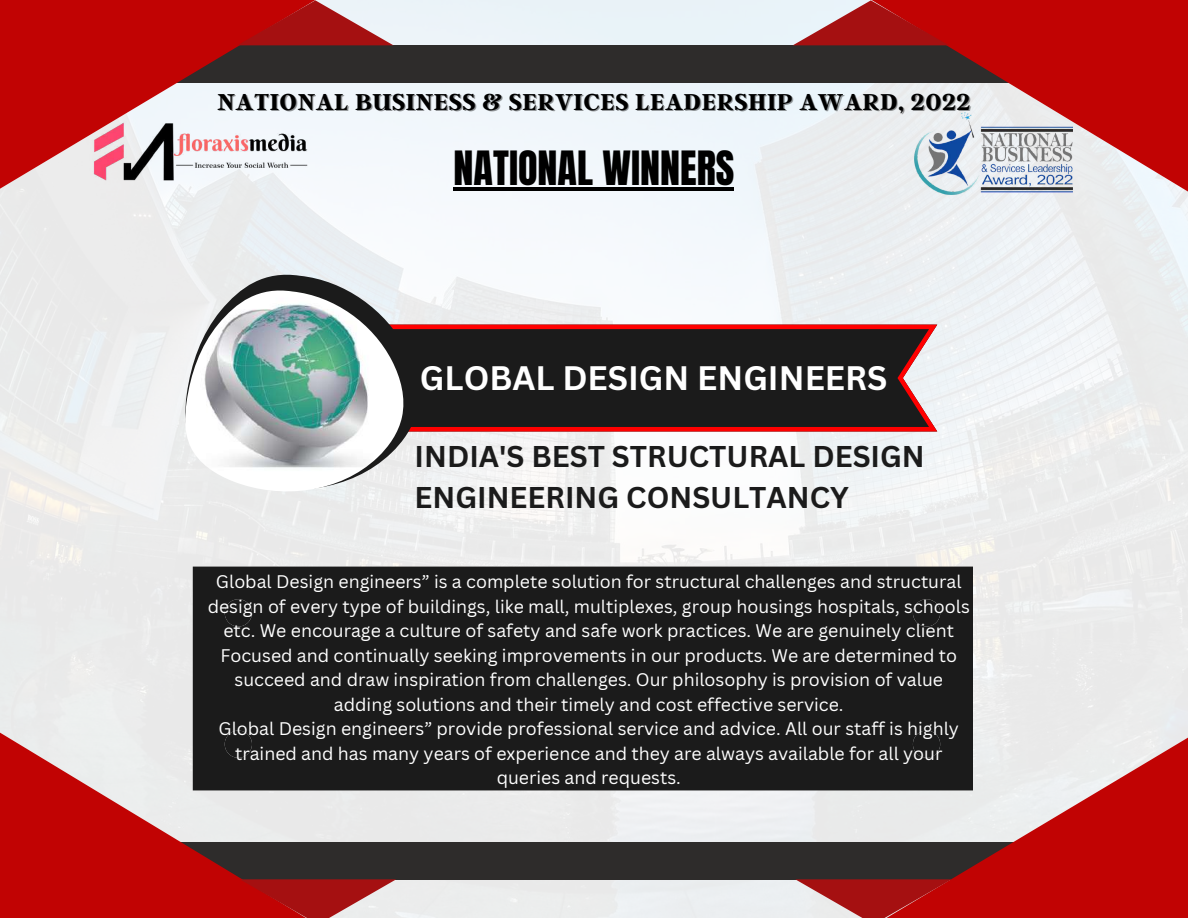
<style>
.page{position:relative;width:1188px;height:918px;background:#fff}
.page>*{position:absolute;margin:0;border:0;box-sizing:border-box;transform-origin:0 0}
.t1{font:40.2px "Anton";color:#000}
.t2{font:700 33px "Canva Sans";color:#fff}
.t3{font:700 29.25px/40.7px "Canva Sans";color:#1b1b1b}
.t4{font:700 25.65px "Argent CF";letter-spacing:.02em;color:#000}
.t5{font:17.7px/24.5px "Canva Sans";color:#fff;text-align:center}
</style>
<div class="page">
<img style="left:0;top:0;width:1188px;height:918px">
<div style="left:0;top:842px;width:1188px;height:37px;background:#2e2c2b"></div>
<div style="left:0;top:46px;width:1188px;height:37px;background:#2e2c2b"></div>
<svg style="left:886px;top:695px;width:302px;height:223px"></svg>
<svg style="left:0;top:0;width:315px;height:223px;fill:#c10303"></svg>
<svg style="left:0;top:702px;width:318px;height:216px"></svg>
<svg style="left:871px;top:0;width:317px;height:223px;fill:#c10303"></svg>
<svg style="left:795px;top:879px;width:157px;height:39px"></svg>
<svg style="left:237px;top:0;width:157px;height:45px"></svg>
<svg style="left:240px;top:879px;width:156px;height:39px"></svg>
<svg style="left:793px;top:0;width:156px;height:45px"></svg>
<svg style="left:422px;top:325px;width:515px;height:106px"></svg>
<svg style="left:184px;top:270px;width:238px;height:229px;fill:#e9ebec"></svg>
<img style="left:184px;top:286px;width:222px;height:214px">
<hr style="left:454px;top:188px;width:280px;height:3px;background:#000">
<img style="left:92px;top:117px;width:226px;height:66px">
<img style="left:914px;top:113px;width:159px;height:82px">
<div style="left:193px;top:567px;width:780px;height:223px;background:#1b1b1b"></div>
<div style="left:225px;top:599px;width:27px;height:28px;background:#1b1b1b;border-radius:50%"></div>
<div style="left:913px;top:599px;width:27px;height:28px;background:#1b1b1b;border-radius:50%"></div>
<div style="left:913px;top:731px;width:27px;height:27px;background:#1b1b1b;border-radius:50%"></div>
<div style="left:225px;top:731px;width:27px;height:27px;background:#1b1b1b;border-radius:50%"></div>
<h3 class="t4" style="left:217px;top:85px;width:755px">NATIONAL BUSINESS &amp; SERVICES LEADERSHIP AWARD, 2022</h3>
<h1 class="t1" style="left:454px;top:140px;width:282px">NATIONAL WINNERS</h1>
<h2 class="t2" style="left:420px;top:355px;width:469px">GLOBAL DESIGN ENGINEERS</h2>
<h3 class="t3" style="left:415px;top:435px;width:512px">INDIA'S BEST STRUCTURAL DESIGN<br>ENGINEERING CONSULTANCY</h3>
<p class="t5" style="left:208px;top:569px;width:764px">Global Design engineers” is a complete solution for structural challenges and structural design of every type of buildings, like mall, multiplexes, group housings hospitals, schools etc. We encourage a culture of safety and safe work practices. We are genuinely client Focused and continually seeking improvements in our products. We are determined to succeed and draw inspiration from challenges. Our philosophy is provision of value adding solutions and their timely and cost effective service.<br>Global Design engineers” provide professional service and advice. All our staff is highly trained and has many years of experience and they are always available for all your queries and requests.</p>
</div>
